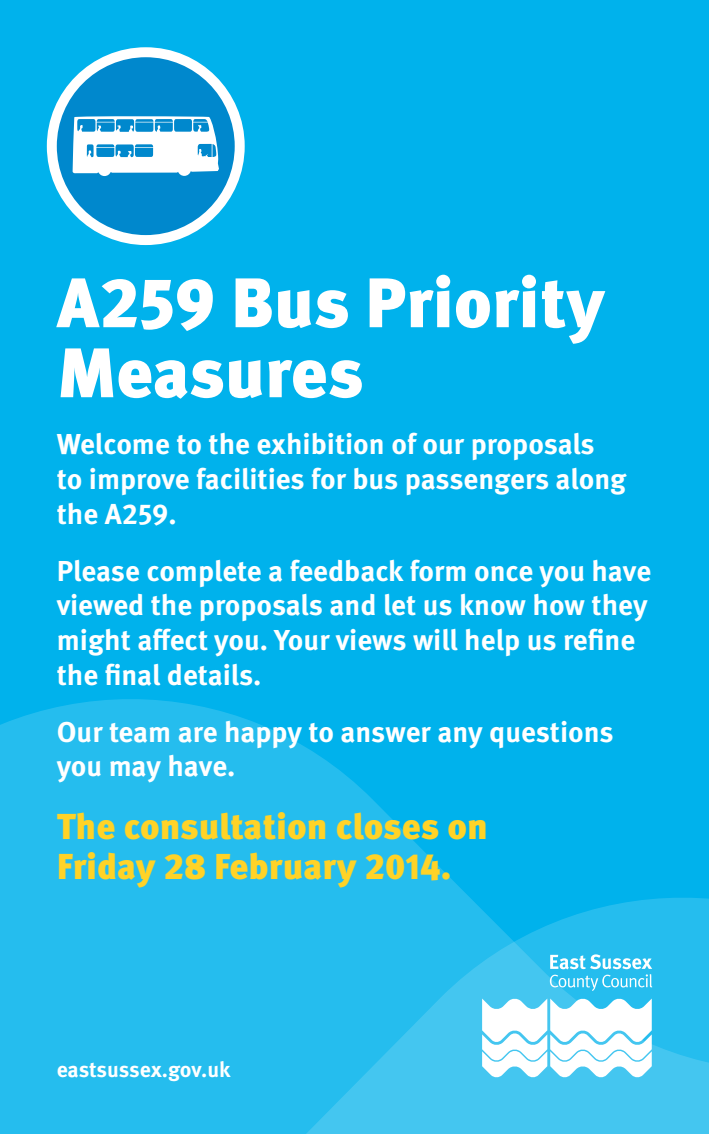
<style>
.page{position:relative;width:709px;height:1134px;background:#fff}
.page>*{position:absolute;margin:0;border:0;box-sizing:border-box;transform-origin:0 0}
.t1{font:900 70px/70px "Meta Pro";letter-spacing:-.005em;color:#fff}
.t2{font:900 36px/40px "Meta Pro";color:#ffd327}
.t3{font:700 28.8px/34.6px "Meta Pro";color:#fff}
.t4{font:700 21.6px "Meta Pro";letter-spacing:-.01em;color:#fff}
</style>
<div class="page">
<div style="left:1px;top:1px;width:708px;height:1133px;background:#00b2ec"></div>
<svg style="left:0;top:698px;width:468px;height:198px;fill:#25bdee"></svg>
<svg style="left:0;top:896px;width:709px;height:238px;background:#2abeee"></svg>
<svg style="left:482px;top:998px;width:169px;height:80px;background:#d2f1fb"></svg>
<svg style="left:550px;top:954px;width:102px;height:37px;background:#5dcdf2"></svg>
<div style="left:52px;top:52px;width:188px;height:188px;background:#0088cd;border-radius:50%"></div>
<div style="left:47px;top:47px;width:198px;height:198px;border:10px solid #fff;border-radius:50%"></div>
<svg style="left:72px;top:116px;width:147px;height:60px"></svg>
<h1 class="t1" style="left:57px;top:270px;width:550px">A259 Bus Priority<br>Measures</h1>
<p class="t3" style="left:57px;top:427px;width:571px">Welcome to the exhibition of our proposals to improve facilities for bus passengers along the A259.</p>
<p class="t3" style="left:57px;top:554px;width:596px">Please complete a feedback form once you have viewed the proposals and let us know how they might affect you. Your views will help us refine the final details.</p>
<p class="t3" style="left:57px;top:715px;width:558px">Our team are happy to answer any questions you may have.</p>
<p class="t2" style="left:57px;top:808px;width:432px">The consultation closes on<br>Friday 28 February 2014.</p>
<p class="t4" style="left:57px;top:1056px;width:175px">eastsussex.gov.uk</p>
</div>
